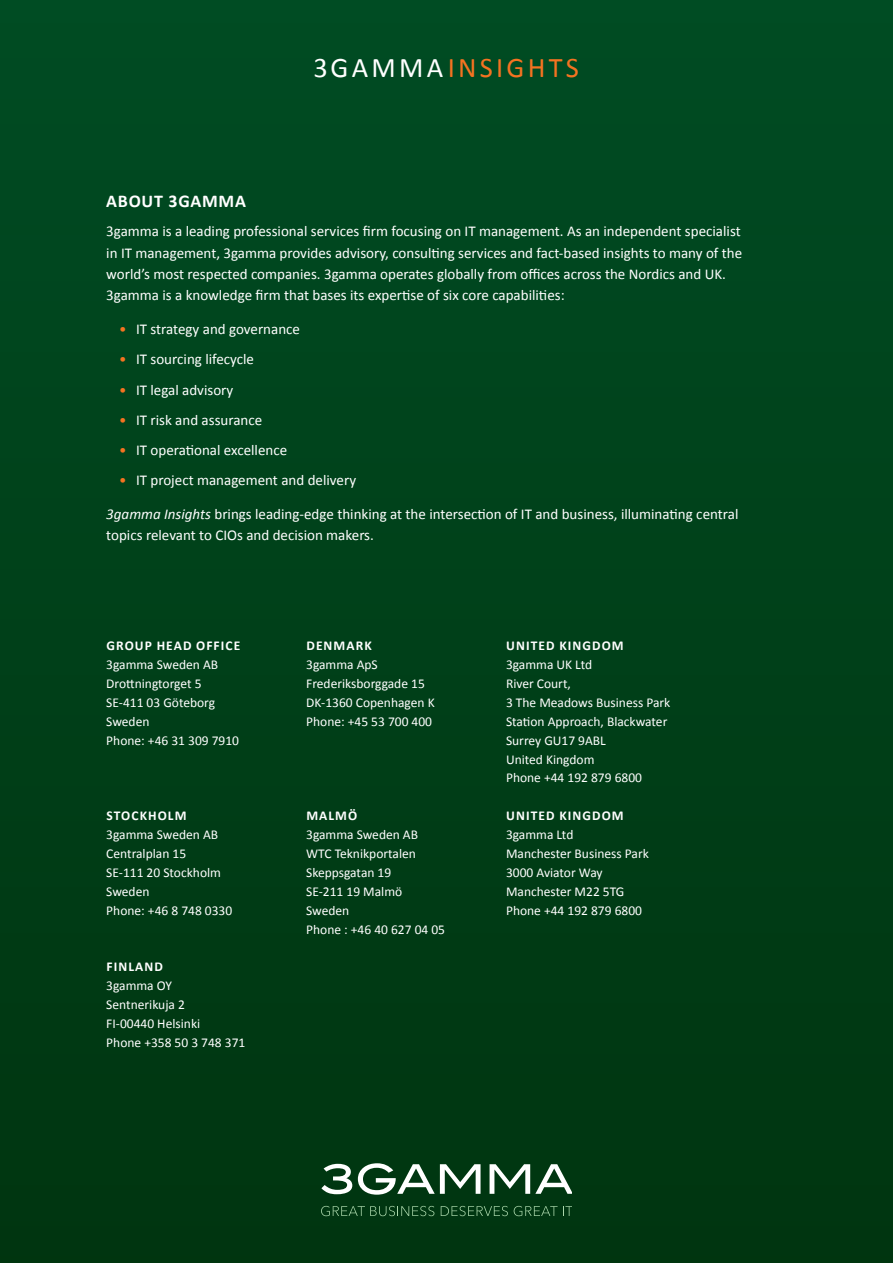
<style>
.page{position:relative;width:893px;height:1263px;background:#004019}
.page>*{position:absolute;margin:0;border:0;box-sizing:border-box;transform-origin:0 0}
._3_Gamma_Insights{font:28.5px "Calibri";letter-spacing:.115em;color:#f47321}
.Heading_2_Address{font:700 18px "Calibri";letter-spacing:.04em;color:#fff}
.Text_-_baksida{font:15px/21px "Calibri";color:#fff}
.Address{font:13.5px "Calibri";color:#fff}
.Address_-_Country{font:700 13.5px "Calibri";letter-spacing:.08em;color:#fff}
.s1{color:#fff}
.s2{color:#f47321}
.s3{font-style:italic}
</style>
<div class="page">
<svg style="left:321px;top:1206px;width:113px;height:10px"></svg>
<svg style="left:441px;top:1206px;width:67px;height:10px"></svg>
<svg style="left:514px;top:1206px;width:58px;height:10px"></svg>
<svg style="left:321px;top:1164px;width:31px;height:30px"></svg>
<svg style="left:358px;top:1163px;width:123px;height:32px"></svg>
<svg style="left:490px;top:1164px;width:82px;height:30px"></svg>
<p class="_3_Gamma_Insights" style="left:313px;top:47px;width:267px"><span class="s1">3GAMMA</span>INSIGHTS</p>
<p class="Heading_2_Address" style="left:106px;top:188px;width:141px">ABOUT 3GAMMA</p>
<p class="Text_-_baksida" style="left:106px;top:221px;width:637px">3gamma is a leading professional services firm focusing on IT management. As an independent specialist in IT management, 3gamma provides advisory, consulting services and fact-based insights to many of the world’s most respected companies. 3gamma operates globally from offices across the Nordics and UK.<br>3gamma is a knowledge firm that bases its expertise of six core capabilities:</p>
<p class="Text_-_baksida" style="left:119px;top:318px;width:182px"><span class="s2">•</span> IT strategy and governance</p>
<p class="Text_-_baksida" style="left:119px;top:348px;width:137px"><span class="s2">•</span> IT sourcing lifecycle</p>
<p class="Text_-_baksida" style="left:119px;top:379px;width:116px"><span class="s2">•</span> IT legal advisory</p>
<p class="Text_-_baksida" style="left:119px;top:409px;width:145px"><span class="s2">•</span> IT risk and assurance</p>
<p class="Text_-_baksida" style="left:119px;top:439px;width:170px"><span class="s2">•</span> IT operational excellence</p>
<p class="Text_-_baksida" style="left:119px;top:469px;width:239px"><span class="s2">•</span> IT project management and delivery</p>
<p class="Text_-_baksida" style="left:106px;top:503px;width:634px"><span class="s3">3gamma Insights</span> brings leading-edge thinking at the intersection of IT and business, illuminating central topics relevant to CIOs and decision makers.</p>
<p class="Address_-_Country" style="left:107px;top:636px;width:135px">GROUP HEAD OFFICE</p>
<p class="Address" style="left:106px;top:655px;width:113px">3gamma Sweden AB</p>
<p class="Address" style="left:106px;top:674px;width:97px">Drottningtorget 5</p>
<p class="Address" style="left:106px;top:693px;width:110px">SE-411 03 Göteborg</p>
<p class="Address" style="left:106px;top:712px;width:45px">Sweden</p>
<p class="Address" style="left:106px;top:731px;width:134px">Phone: +46 31 309 7910</p>
<p class="Address_-_Country" style="left:107px;top:806px;width:81px">STOCKHOLM</p>
<p class="Address" style="left:106px;top:825px;width:113px">3gamma Sweden AB</p>
<p class="Address" style="left:106px;top:844px;width:81px">Centralplan 15</p>
<p class="Address" style="left:106px;top:863px;width:116px">SE-111 20 Stockholm</p>
<p class="Address" style="left:106px;top:882px;width:45px">Sweden</p>
<p class="Address" style="left:106px;top:901px;width:127px">Phone: +46 8 748 0330</p>
<p class="Address_-_Country" style="left:107px;top:957px;width:58px">FINLAND</p>
<p class="Address" style="left:106px;top:976px;width:67px">3gamma OY</p>
<p class="Address" style="left:106px;top:995px;width:80px">Sentnerikuja 2</p>
<p class="Address" style="left:106px;top:1014px;width:95px">FI-00440 Helsinki</p>
<p class="Address" style="left:106px;top:1033px;width:141px">Phone +358 50 3 748 371</p>
<p class="Address_-_Country" style="left:306px;top:636px;width:67px">DENMARK</p>
<p class="Address" style="left:306px;top:655px;width:73px">3gamma ApS</p>
<p class="Address" style="left:306px;top:674px;width:120px">Frederiksborggade 15</p>
<p class="Address" style="left:306px;top:693px;width:130px">DK-1360 Copenhagen K</p>
<p class="Address" style="left:306px;top:712px;width:127px">Phone: +45 53 700 400</p>
<p class="Address_-_Country" style="left:306px;top:806px;width:52px">MALMÖ</p>
<p class="Address" style="left:306px;top:825px;width:113px">3gamma Sweden AB</p>
<p class="Address" style="left:306px;top:844px;width:111px">WTC Teknikportalen</p>
<p class="Address" style="left:306px;top:863px;width:87px">Skeppsgatan 19</p>
<p class="Address" style="left:306px;top:882px;width:98px">SE-211 19 Malmö</p>
<p class="Address" style="left:306px;top:901px;width:45px">Sweden</p>
<p class="Address" style="left:306px;top:920px;width:140px">Phone : +46 40 627 04 05</p>
<p class="Address_-_Country" style="left:506px;top:636px;width:119px">UNITED KINGDOM</p>
<p class="Address" style="left:506px;top:655px;width:88px">3gamma UK Ltd</p>
<p class="Address" style="left:506px;top:674px;width:66px">River Court,</p>
<p class="Address" style="left:506px;top:693px;width:166px">3 The Meadows Business Park</p>
<p class="Address" style="left:506px;top:712px;width:163px">Station Approach, Blackwater</p>
<p class="Address" style="left:506px;top:731px;width:101px">Surrey GU17 9ABL</p>
<p class="Address" style="left:506px;top:750px;width:90px">United Kingdom</p>
<p class="Address" style="left:506px;top:768px;width:138px">Phone +44 192 879 6800</p>
<p class="Address_-_Country" style="left:506px;top:806px;width:119px">UNITED KINGDOM</p>
<p class="Address" style="left:506px;top:825px;width:69px">3gamma Ltd</p>
<p class="Address" style="left:506px;top:844px;width:144px">Manchester Business Park</p>
<p class="Address" style="left:506px;top:863px;width:98px">3000 Aviator Way</p>
<p class="Address" style="left:506px;top:882px;width:120px">Manchester M22 5TG</p>
<p class="Address" style="left:506px;top:901px;width:138px">Phone +44 192 879 6800</p>
</div>
